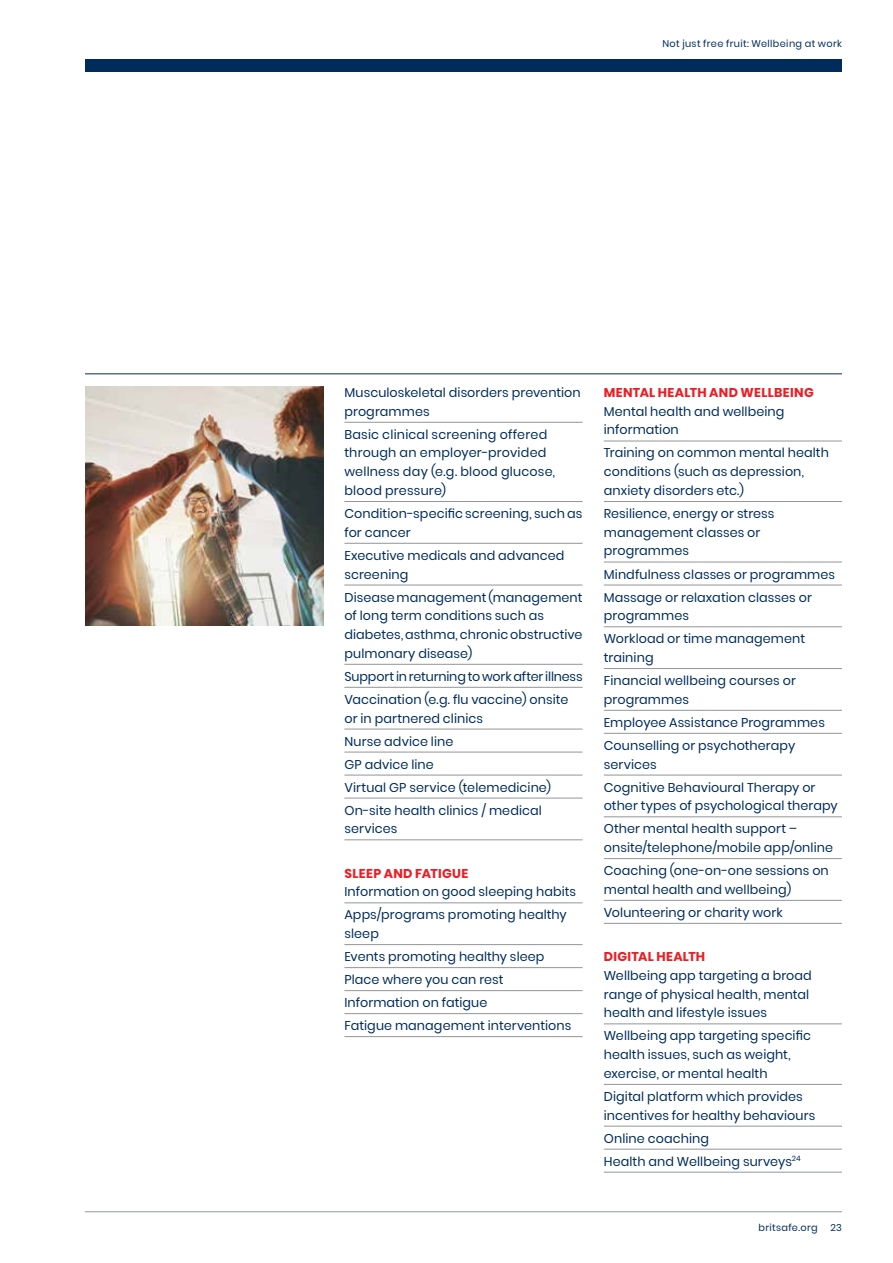
<style>
.page{position:relative;width:893px;height:1263px;background:#fff}
.page>*{position:absolute;margin:0;border:0;box-sizing:border-box;transform-origin:0 0}
.t1{font:12.75px/18.8px "Poppins";letter-spacing:.005em;color:#002c5b}
.t2{font:12.75px/23px "Poppins";letter-spacing:-.015em;color:#002c5b}
.t3{font:700 12.75px "Poppins";letter-spacing:.025em;color:#ed1d24}
.t4{font:9.75px "Poppins";letter-spacing:.035em;color:#002c5b}
</style>
<div class="page">
<hr style="left:85px;top:373px;width:757px;height:1px;background:#002c5b">
<hr style="left:344px;top:422px;width:239px;height:1px;background:#939598">
<hr style="left:344px;top:501px;width:239px;height:1px;background:#939598">
<hr style="left:344px;top:543px;width:239px;height:1px;background:#939598">
<hr style="left:344px;top:585px;width:239px;height:1px;background:#939598">
<hr style="left:344px;top:664px;width:239px;height:1px;background:#939598">
<hr style="left:344px;top:687px;width:239px;height:1px;background:#939598">
<hr style="left:344px;top:729px;width:239px;height:1px;background:#939598">
<hr style="left:344px;top:752px;width:239px;height:1px;background:#939598">
<hr style="left:344px;top:775px;width:239px;height:1px;background:#939598">
<hr style="left:344px;top:798px;width:239px;height:1px;background:#939598">
<hr style="left:344px;top:839px;width:239px;height:1px;background:#939598">
<hr style="left:344px;top:902px;width:239px;height:1px;background:#939598">
<hr style="left:344px;top:944px;width:239px;height:1px;background:#939598">
<hr style="left:344px;top:967px;width:239px;height:1px;background:#939598">
<hr style="left:344px;top:990px;width:239px;height:1px;background:#939598">
<hr style="left:344px;top:1013px;width:239px;height:1px;background:#939598">
<hr style="left:344px;top:1036px;width:239px;height:1px;background:#939598">
<hr style="left:604px;top:441px;width:238px;height:1px;background:#939598">
<hr style="left:604px;top:501px;width:238px;height:1px;background:#939598">
<hr style="left:604px;top:562px;width:238px;height:1px;background:#939598">
<hr style="left:604px;top:585px;width:238px;height:1px;background:#939598">
<hr style="left:604px;top:626px;width:238px;height:1px;background:#939598">
<hr style="left:604px;top:668px;width:238px;height:1px;background:#939598">
<hr style="left:604px;top:710px;width:238px;height:1px;background:#939598">
<hr style="left:604px;top:733px;width:238px;height:1px;background:#939598">
<hr style="left:604px;top:775px;width:238px;height:1px;background:#939598">
<hr style="left:604px;top:816px;width:238px;height:1px;background:#939598">
<hr style="left:604px;top:858px;width:238px;height:1px;background:#939598">
<hr style="left:604px;top:900px;width:238px;height:1px;background:#939598">
<hr style="left:604px;top:923px;width:238px;height:1px;background:#939598">
<hr style="left:604px;top:1023px;width:238px;height:1px;background:#939598">
<hr style="left:604px;top:1084px;width:238px;height:1px;background:#939598">
<hr style="left:604px;top:1126px;width:238px;height:1px;background:#939598">
<hr style="left:604px;top:1149px;width:238px;height:1px;background:#939598">
<hr style="left:604px;top:1172px;width:238px;height:1px;background:#939598">
<img style="left:85px;top:387px;width:238px;height:238px">
<div style="left:85px;top:60px;width:757px;height:12px;background:#002c5b"></div>
<hr style="left:85px;top:1211px;width:757px;height:1px;background:#939598">
<p class="t4" style="left:662px;top:38px;width:181px">Not just free fruit: Wellbeing at work</p>
<p class="t1" style="left:344px;top:383px;width:238px">Musculoskeletal disorders prevention programmes</p>
<p class="t1" style="left:344px;top:425px;width:212px">Basic clinical screening offered through an employer-provided wellness day (e.g. blood glucose, blood pressure)</p>
<p class="t1" style="left:344px;top:504px;width:240px">Condition-specific screening, such as for cancer</p>
<p class="t1" style="left:344px;top:546px;width:221px">Executive medicals and advanced screening</p>
<p class="t1" style="left:344px;top:588px;width:240px">Disease management (management of long term conditions such as diabetes, asthma, chronic obstructive pulmonary disease)</p>
<p class="t2" style="left:344px;top:665px;width:240px">Support in returning to work after illness<br>Vaccination (e.g. flu vaccine) onsite</p>
<p class="t1" style="left:344px;top:707px;width:208px;line-height:23px">or in partnered clinics<br>Nurse advice line<br>GP advice line<br>Virtual GP service (telemedicine)<br>On-site health clinics / medical</p>
<p class="t1" style="left:344px;top:819px;width:54px">services</p>
<p class="t3" style="left:344px;top:866px;width:125px">SLEEP AND FATIGUE</p>
<p class="t1" style="left:344px;top:880px;width:233px;line-height:23px">Information on good sleeping habits<br>Apps/programs promoting healthy</p>
<p class="t1" style="left:344px;top:922px;width:228px;line-height:23px">sleep<br>Events promoting healthy sleep<br>Place where you can rest<br>Information on fatigue<br>Fatigue management interventions</p>
<p class="t3" style="left:604px;top:385px;width:211px">MENTAL HEALTH AND WELLBEING</p>
<p class="t1" style="left:604px;top:402px;width:182px">Mental health and wellbeing information</p>
<p class="t1" style="left:604px;top:444px;width:227px">Training on common mental health conditions (such as depression, anxiety disorders etc.)</p>
<p class="t1" style="left:604px;top:504px;width:172px">Resilience, energy or stress management classes or programmes</p>
<p class="t1" style="left:604px;top:563px;width:233px;line-height:23px">Mindfulness classes or programmes<br>Massage or relaxation classes or</p>
<p class="t1" style="left:604px;top:604px;width:203px;line-height:23px">programmes<br>Workload or time management</p>
<p class="t1" style="left:604px;top:646px;width:194px;line-height:23px">training<br>Financial wellbeing courses or</p>
<p class="t1" style="left:604px;top:688px;width:223px;line-height:23px">programmes<br>Employee Assistance Programmes<br>Counselling or psychotherapy</p>
<p class="t1" style="left:604px;top:753px;width:213px;line-height:23px">services<br>Cognitive Behavioural Therapy or</p>
<p class="t1" style="left:604px;top:794px;width:235px;line-height:23px">other types of psychological therapy<br>Other mental health support –</p>
<p class="t1" style="left:604px;top:836px;width:231px;line-height:23px">onsite/telephone/mobile app/online<br>Coaching (one-on-one sessions on</p>
<p class="t1" style="left:604px;top:878px;width:189px;line-height:23px">mental health and wellbeing)<br>Volunteering or charity work</p>
<p class="t3" style="left:604px;top:949px;width:103px">DIGITAL HEALTH</p>
<p class="t1" style="left:604px;top:966px;width:210px">Wellbeing app targeting a broad range of physical health, mental health and lifestyle issues</p>
<p class="t1" style="left:604px;top:1026px;width:209px">Wellbeing app targeting specific health issues, such as weight, exercise, or mental health</p>
<p class="t1" style="left:604px;top:1087px;width:213px">Digital platform which provides incentives for healthy behaviours</p>
<p class="t1" style="left:604px;top:1127px;width:198px;line-height:23px">Online coaching<br>Health and Wellbeing surveys<sup>24</sup></p>
<p class="t4" style="left:758px;top:1222px;width:61px">britsafe.org</p>
<p class="t4" style="left:830px;top:1222px;width:13px">23</p>
</div>
